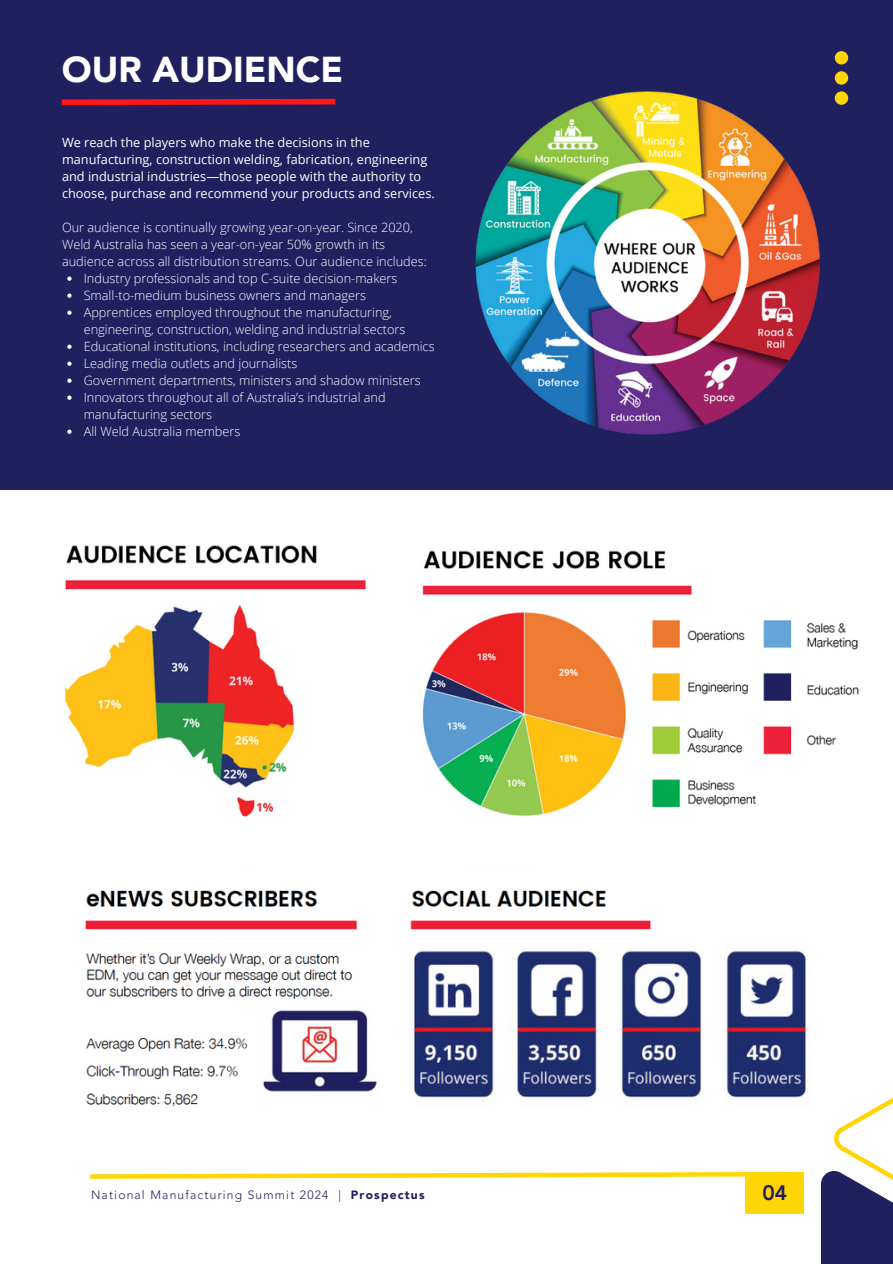
<style>
.page{position:relative;width:893px;height:1264px;background:#fff}
.page>*{position:absolute;margin:0;border:0;box-sizing:border-box;transform-origin:0 0}
.t1{font:900 36px "Avenir LT Pro";color:#fff}
.t2{font:800 21px "Avenir LT Pro";color:#21205f}
.t3{font:300 12.75px/17px "Open Sans";color:#fff}
.t4{font:12.75px/17px "Open Sans";color:#fff}
.t5{font:300 12px "Avenir LT Pro";letter-spacing:.1em;color:#21205f}
.s1{font-weight:900}
</style>
<div class="page">
<div style="left:820px;top:1170px;width:72px;height:93px;background:#21205f"></div>
<svg style="left:90px;top:1171px;width:715px;height:8px"></svg>
<div style="left:745px;top:1175px;width:59px;height:38px;background:#ffd503"></div>
<svg style="left:834px;top:1098px;width:58px;height:104px"></svg>
<div style="left:0;top:0;width:892px;height:490px;background:#21205f"></div>
<svg style="left:834px;top:51px;width:14px;height:54px"></svg>
<svg style="left:61px;top:98px;width:275px;height:8px"></svg>
<img style="left:64px;top:545px;width:795px;height:272px">
<img style="left:475px;top:73px;width:360px;height:362px">
<img style="left:85px;top:865px;width:750px;height:255px">
<svg style="left:67px;top:276px;width:5px;height:5px"></svg>
<svg style="left:67px;top:293px;width:5px;height:5px"></svg>
<svg style="left:67px;top:310px;width:5px;height:5px"></svg>
<svg style="left:67px;top:344px;width:5px;height:5px"></svg>
<svg style="left:67px;top:361px;width:5px;height:5px"></svg>
<svg style="left:67px;top:378px;width:5px;height:5px"></svg>
<svg style="left:67px;top:395px;width:5px;height:5px"></svg>
<svg style="left:67px;top:429px;width:5px;height:5px"></svg>
<p class="t1" style="left:62px;top:55px;width:283px">OUR AUDIENCE</p>
<p class="t4" style="left:62px;top:133px;width:374px">We reach the players who make the decisions in the manufacturing, construction welding, fabrication, engineering and industrial industries—those people with the authority to choose, purchase and recommend your products and services.</p>
<p class="t3" style="left:62px;top:218px;width:366px">Our audience is continually growing year-on-year. Since 2020,<br>Weld Australia has seen a year-on-year 50% growth in its audience across all distribution streams. Our audience includes:</p>
<p class="t3" style="left:84px;top:269px;width:315px">Industry professionals and top C-suite decision-makers</p>
<p class="t3" style="left:84px;top:286px;width:284px">Small-to-medium business owners and managers</p>
<p class="t3" style="left:84px;top:303px;width:323px">Apprentices employed throughout the manufacturing, engineering, construction, welding and industrial sectors</p>
<p class="t3" style="left:84px;top:337px;width:352px">Educational institutions, including researchers and academics</p>
<p class="t3" style="left:84px;top:354px;width:215px">Leading media outlets and journalists</p>
<p class="t3" style="left:84px;top:371px;width:338px">Government departments, ministers and shadow ministers</p>
<p class="t3" style="left:84px;top:388px;width:303px">Innovators throughout all of Australia’s industrial and manufacturing sectors</p>
<p class="t3" style="left:84px;top:422px;width:158px">All Weld Australia members</p>
<p class="t5" style="left:91px;top:1189px;width:335px">National Manufacturing Summit 2024 | <span class="s1">Prospectus</span></p>
<p class="t2" style="left:762px;top:1184px;width:26px">04</p>
</div>
